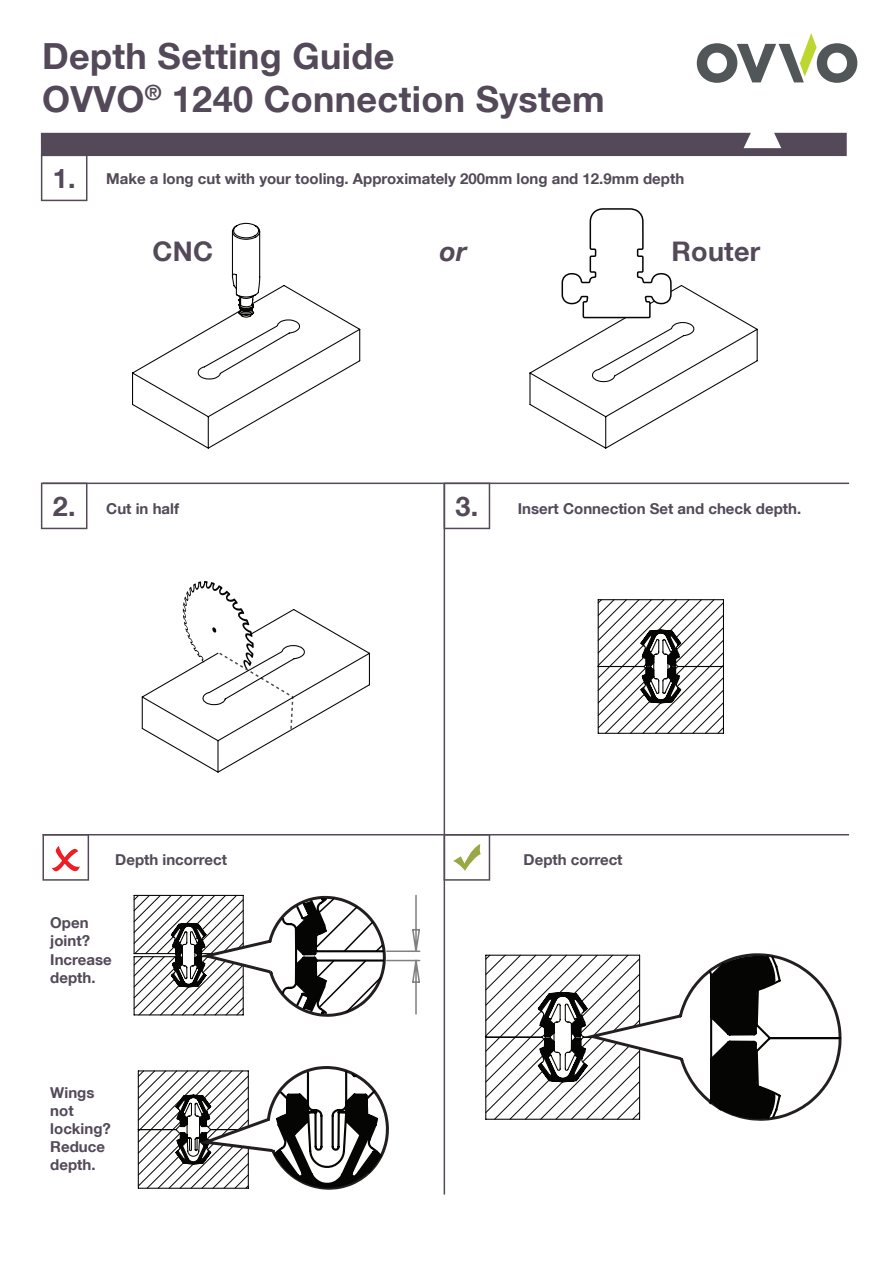
<style>
.page{position:relative;width:893px;height:1263px;background:#fff}
.page>*{position:absolute;margin:0;border:0;box-sizing:border-box;transform-origin:0 0}
.t1{font:700 36px/43.2px "Helvetica Neue LT Com";letter-spacing:.01em;color:#534959}
.t2{font:700 27px "Helvetica Neue LT Com";letter-spacing:.01em;color:#534959}
.t3{font:italic 700 27px "Helvetica Neue LT Com";color:#534959}
.t4{font:700 15px/18px "Helvetica Neue LT Com";color:#534959}
</style>
<div class="page">
<hr style="left:43px;top:483px;width:806px;height:1px;background:#534959">
<hr style="left:43px;top:834px;width:806px;height:1px;background:#534959">
<hr style="left:444px;top:483px;width:1px;height:711px;background:#534959">
<svg style="left:597px;top:599px;width:127px;height:135px"></svg>
<svg style="left:137px;top:1066px;width:252px;height:124px"></svg>
<svg style="left:485px;top:953px;width:357px;height:168px"></svg>
<svg style="left:133px;top:894px;width:288px;height:123px"></svg>
<svg style="left:141px;top:581px;width:229px;height:192px"></svg>
<svg style="left:41px;top:483px;width:46px;height:46px"></svg>
<svg style="left:445px;top:484px;width:45px;height:45px"></svg>
<svg style="left:445px;top:835px;width:45px;height:46px"></svg>
<svg style="left:43px;top:835px;width:46px;height:46px"></svg>
<svg style="left:41px;top:33px;width:816px;height:416px"></svg>
<h1 class="t1" style="left:42px;top:39px;width:564px">Depth Setting Guide<br>OVVO<sup>®</sup> 1240 Connection System</h1>
<h2 class="t2" style="left:53px;top:169px;width:24px">1.</h2>
<p class="t4" style="left:106px;top:172px;width:579px">Make a long cut with your tooling. Approximately 200mm long and 12.9mm depth</p>
<h2 class="t2" style="left:153px;top:242px;width:62px">CNC</h2>
<h2 class="t2" style="left:671px;top:242px;width:90px">Router</h2>
<h2 class="t3" style="left:440px;top:242px;width:28px">or</h2>
<h2 class="t2" style="left:53px;top:497px;width:24px">2.</h2>
<h2 class="t2" style="left:455px;top:497px;width:24px">3.</h2>
<p class="t4" style="left:106px;top:502px;width:74px">Cut in half</p>
<p class="t4" style="left:518px;top:502px;width:285px">Insert Connection Set and check depth.</p>
<p class="t4" style="left:115px;top:853px;width:113px">Depth incorrect</p>
<p class="t4" style="left:524px;top:853px;width:100px">Depth correct</p>
<p class="t4" style="left:50px;top:916px;width:63px">Open joint?<br>Increase depth.</p>
<p class="t4" style="left:50px;top:1085px;width:62px">Wings not locking?<br>Reduce depth.</p>
</div>
